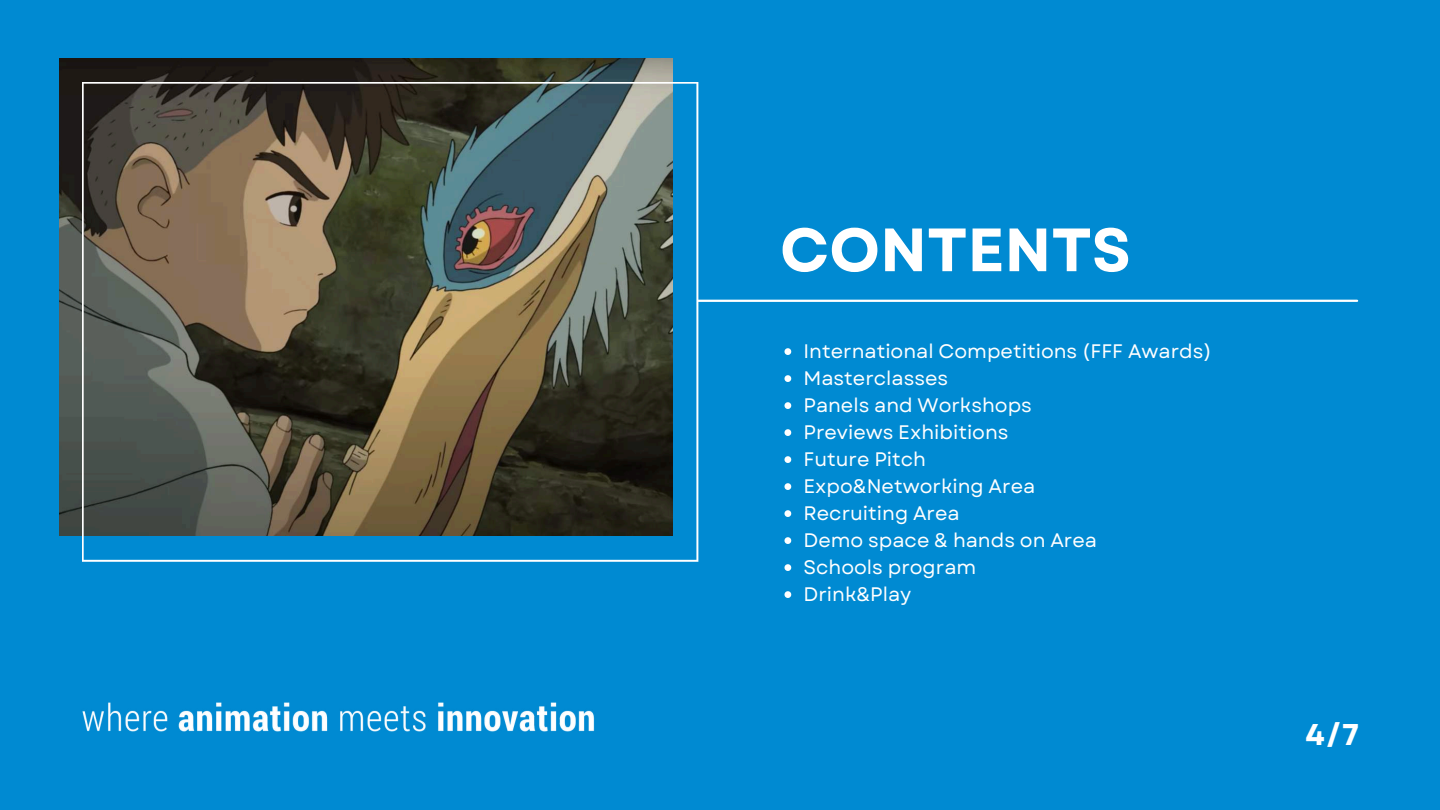
<style>
.page{position:relative;width:1440px;height:810px;background:#008ad2}
.page>*{position:absolute;margin:0;border:0;box-sizing:border-box;transform-origin:0 0}
.t1{font:700 61px "Garet";color:#fff}
.t2{font:700 30px "Garet";color:#fff}
.t3{font:19.6px/27px "Garet";color:#fff}
</style>
<div class="page">
<img style="left:59px;top:58px;width:613px;height:477px">
<svg style="left:82px;top:82px;width:616px;height:480px"></svg>
<hr style="left:698px;top:300px;width:659px;height:2px;background:#fff">
<img style="left:82px;top:702px;width:513px;height:30px">
<svg style="left:785px;top:348px;width:6px;height:7px"></svg>
<svg style="left:785px;top:375px;width:6px;height:7px"></svg>
<svg style="left:785px;top:402px;width:6px;height:7px"></svg>
<svg style="left:785px;top:429px;width:6px;height:7px"></svg>
<svg style="left:785px;top:456px;width:6px;height:7px"></svg>
<svg style="left:785px;top:483px;width:6px;height:7px"></svg>
<svg style="left:785px;top:510px;width:6px;height:7px"></svg>
<svg style="left:785px;top:537px;width:6px;height:7px"></svg>
<svg style="left:785px;top:564px;width:6px;height:7px"></svg>
<svg style="left:785px;top:591px;width:6px;height:7px"></svg>
<h1 class="t1" style="left:780px;top:206px;width:352px">CONTENTS</h1>
<p class="t3" style="left:804px;top:338px;width:410px">International Competitions (FFF Awards)<br>Masterclasses<br>Panels and Workshops<br>Previews Exhibitions<br>Future Pitch<br>Expo&amp;Networking Area<br>Recruiting Area<br>Demo space &amp; hands on Area<br>Schools program<br>Drink&amp;Play</p>
<h2 class="t2" style="left:1306px;top:713px;width:55px">4/7</h2>
</div>
